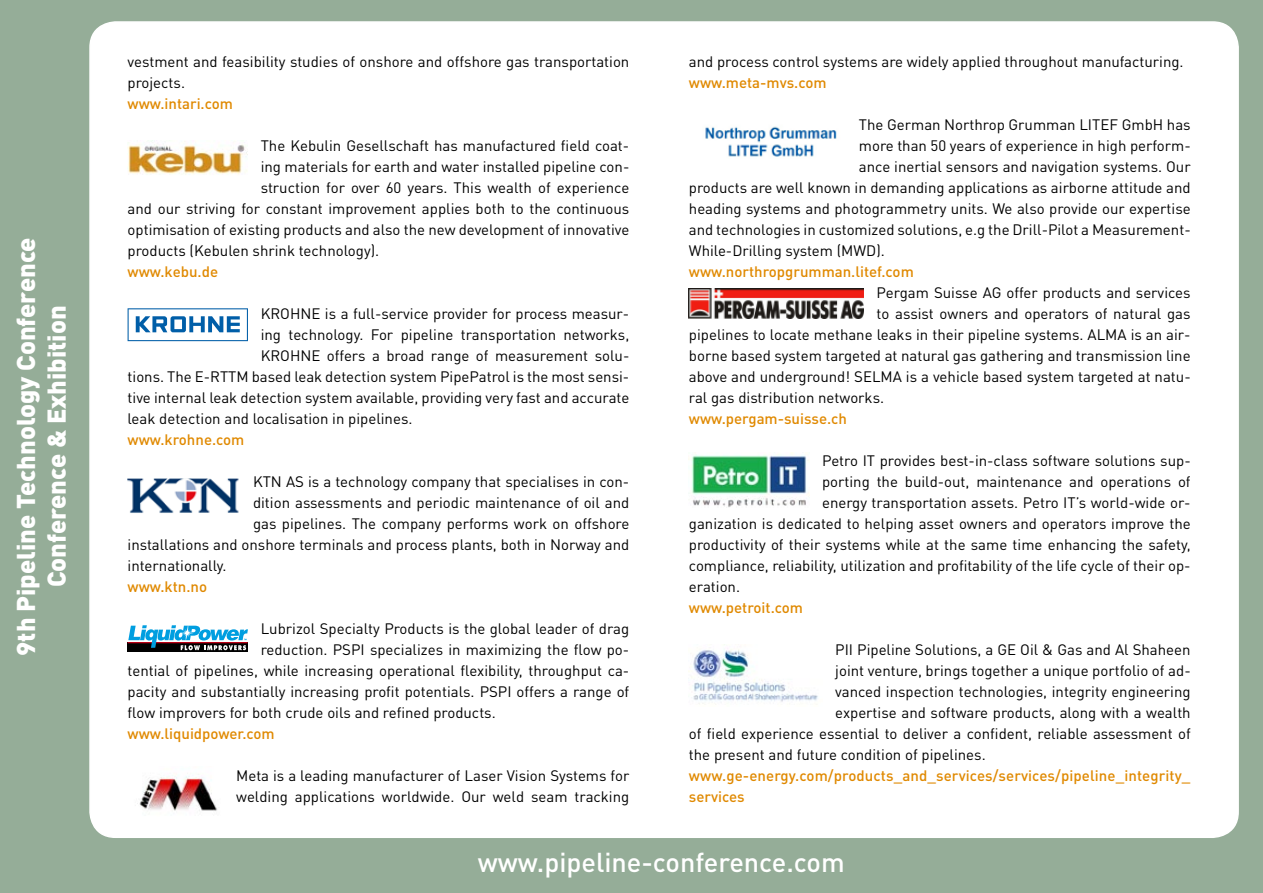
<style>
.page{position:relative;width:1263px;height:893px;background:#95ad98}
.page>*{position:absolute;margin:0;border:0;box-sizing:border-box;transform-origin:0 0}
.t1{font:500 27px "DIN Pro";color:#fff}
.t2{font:900 25.5px/30.6px "DIN Pro";color:#fff;text-align:center}
.t3{font:15px/21px "DIN Pro";color:#000}
.t4{font:500 15px/21px "DIN Pro";color:#e08900}
</style>
<div class="page">
<div style="left:90px;top:22px;width:1148px;height:815px;background:#fff;border-radius:26px"></div>
<img style="left:128px;top:140px;width:120px;height:35px">
<svg style="left:128px;top:308px;width:120px;height:33px"></svg>
<img style="left:128px;top:478px;width:111px;height:35px">
<svg style="left:128px;top:650px;width:120px;height:1px"></svg>
<svg style="left:128px;top:625px;width:120px;height:25px"></svg>
<img style="left:137px;top:776px;width:81px;height:35px">
<img style="left:705px;top:126px;width:132px;height:31px">
<img style="left:689px;top:288px;width:175px;height:30px">
<img style="left:689px;top:453px;width:120px;height:54px">
<img style="left:689px;top:648px;width:129px;height:57px">
<h2 class="t2" style="left:10px;top:656px;width:420px;rotate:-90deg">9th Pipeline Technology Conference<br>Conference &amp; Exhibition</h2>
<p class="t3" style="left:128px;top:50px;width:503px">vestment and feasibility studies of onshore and offshore gas transportation projects.</p>
<p class="t4" style="left:128px;top:92px;width:107px">www.intari.com</p>
<p class="t3" style="left:261px;top:134px;width:370px">The Kebulin Gesellschaft has manufactured field coat-</p>
<p class="t3" style="left:261px;top:155px;width:370px">ing materials for earth and water installed pipeline con-</p>
<p class="t3" style="left:261px;top:176px;width:370px">struction for over 60 years. This wealth of experience</p>
<p class="t3" style="left:128px;top:197px;width:503px">and our striving for constant improvement applies both to the continuous</p>
<p class="t3" style="left:128px;top:218px;width:503px">optimisation of existing products and also the new development of innovative</p>
<p class="t3" style="left:128px;top:239px;width:253px">products (Kebulen shrink technology).</p>
<p class="t4" style="left:128px;top:260px;width:92px">www.kebu.de</p>
<p class="t3" style="left:261px;top:302px;width:370px">KROHNE is a full-service provider for process measur-</p>
<p class="t3" style="left:261px;top:323px;width:370px">ing technology. For pipeline transportation networks,</p>
<p class="t3" style="left:261px;top:344px;width:370px">KROHNE offers a broad range of measurement solu-</p>
<p class="t3" style="left:128px;top:365px;width:503px">tions. The E-RTTM based leak detection system PipePatrol is the most sensi-</p>
<p class="t3" style="left:128px;top:386px;width:503px">tive internal leak detection system available, providing very fast and accurate</p>
<p class="t3" style="left:128px;top:407px;width:286px">leak detection and localisation in pipelines.</p>
<p class="t4" style="left:128px;top:428px;width:118px">www.krohne.com</p>
<p class="t3" style="left:253px;top:470px;width:378px">KTN AS is a technology company that specialises in con-</p>
<p class="t3" style="left:253px;top:491px;width:378px">dition assessments and periodic maintenance of oil and</p>
<p class="t3" style="left:253px;top:512px;width:378px">gas pipelines. The company performs work on offshore</p>
<p class="t3" style="left:128px;top:533px;width:503px">installations and onshore terminals and process plants, both in Norway and</p>
<p class="t3" style="left:128px;top:554px;width:101px">internationally.</p>
<p class="t4" style="left:128px;top:575px;width:81px">www.ktn.no</p>
<p class="t3" style="left:261px;top:617px;width:370px">Lubrizol Specialty Products is the global leader of drag</p>
<p class="t3" style="left:261px;top:638px;width:370px">reduction. PSPI specializes in maximizing the flow po-</p>
<p class="t3" style="left:128px;top:659px;width:503px">tential of pipelines, while increasing operational flexibility, throughput ca-</p>
<p class="t3" style="left:128px;top:680px;width:503px">pacity and substantially increasing profit potentials. PSPI offers a range of</p>
<p class="t3" style="left:128px;top:701px;width:370px">flow improvers for both crude oils and refined products.</p>
<p class="t4" style="left:128px;top:722px;width:149px">www.liquidpower.com</p>
<p class="t3" style="left:236px;top:764px;width:395px">Meta is a leading manufacturer of Laser Vision Systems for welding applications worldwide. Our weld seam tracking</p>
<p class="t3" style="left:689px;top:50px;width:496px">and process control systems are widely applied throughout manufacturing.</p>
<p class="t4" style="left:689px;top:71px;width:139px">www.meta-mvs.com</p>
<p class="t3" style="left:859px;top:113px;width:333px">The German Northrop Grumman LITEF GmbH has</p>
<p class="t3" style="left:859px;top:134px;width:333px">more than 50 years of experience in high perform-</p>
<p class="t3" style="left:859px;top:155px;width:333px">ance inertial sensors and navigation systems. Our</p>
<p class="t3" style="left:689px;top:176px;width:503px">products are well known in demanding applications as airborne attitude and</p>
<p class="t3" style="left:689px;top:197px;width:503px">heading systems and photogrammetry units. We also provide our expertise</p>
<p class="t3" style="left:689px;top:218px;width:503px">and technologies in customized solutions, e.g the Drill-Pilot a Measurement-</p>
<p class="t3" style="left:689px;top:239px;width:197px">While-Drilling system (MWD).</p>
<p class="t4" style="left:689px;top:260px;width:226px">www.northropgrumman.litef.com</p>
<p class="t3" style="left:877px;top:281px;width:315px">Pergam Suisse AG offer products and services</p>
<p class="t3" style="left:877px;top:302px;width:315px">to assist owners and operators of natural gas</p>
<p class="t3" style="left:689px;top:323px;width:503px">pipelines to locate methane leaks in their pipeline systems. ALMA is an air-</p>
<p class="t3" style="left:689px;top:344px;width:503px">borne based system targeted at natural gas gathering and transmission line</p>
<p class="t3" style="left:689px;top:365px;width:503px">above and underground! SELMA is a vehicle based system targeted at natu-</p>
<p class="t3" style="left:689px;top:386px;width:197px">ral gas distribution networks.</p>
<p class="t4" style="left:689px;top:407px;width:160px">www.pergam-suisse.ch</p>
<p class="t3" style="left:822px;top:449px;width:370px">Petro IT provides best-in-class software solutions sup-</p>
<p class="t3" style="left:822px;top:470px;width:370px">porting the build-out, maintenance and operations of</p>
<p class="t3" style="left:822px;top:491px;width:370px">energy transportation assets. Petro IT’s world-wide or-</p>
<p class="t3" style="left:689px;top:512px;width:503px">ganization is dedicated to helping asset owners and operators improve the</p>
<p class="t3" style="left:689px;top:533px;width:503px">productivity of their systems while at the same time enhancing the safety,</p>
<p class="t3" style="left:689px;top:554px;width:503px">compliance, reliability, utilization and profitability of the life cycle of their op-</p>
<p class="t3" style="left:689px;top:575px;width:53px">eration.</p>
<p class="t4" style="left:689px;top:596px;width:116px">www.petroit.com</p>
<p class="t3" style="left:835px;top:638px;width:357px">PII Pipeline Solutions, a GE Oil &amp; Gas and Al Shaheen</p>
<p class="t3" style="left:835px;top:659px;width:357px">joint venture, brings together a unique portfolio of ad-</p>
<p class="t3" style="left:835px;top:680px;width:357px">vanced inspection technologies, integrity engineering</p>
<p class="t3" style="left:835px;top:701px;width:357px">expertise and software products, along with a wealth</p>
<p class="t3" style="left:689px;top:722px;width:503px">of field experience essential to deliver a confident, reliable assessment of</p>
<p class="t3" style="left:689px;top:743px;width:298px">the present and future condition of pipelines.</p>
<p class="t4" style="left:689px;top:764px;width:503px">www.ge-energy.com/products_and_services/services/pipeline_integrity_ services</p>
<h1 class="t1" style="left:478px;top:844px;width:368px">www.pipeline-conference.com</h1>
</div>
